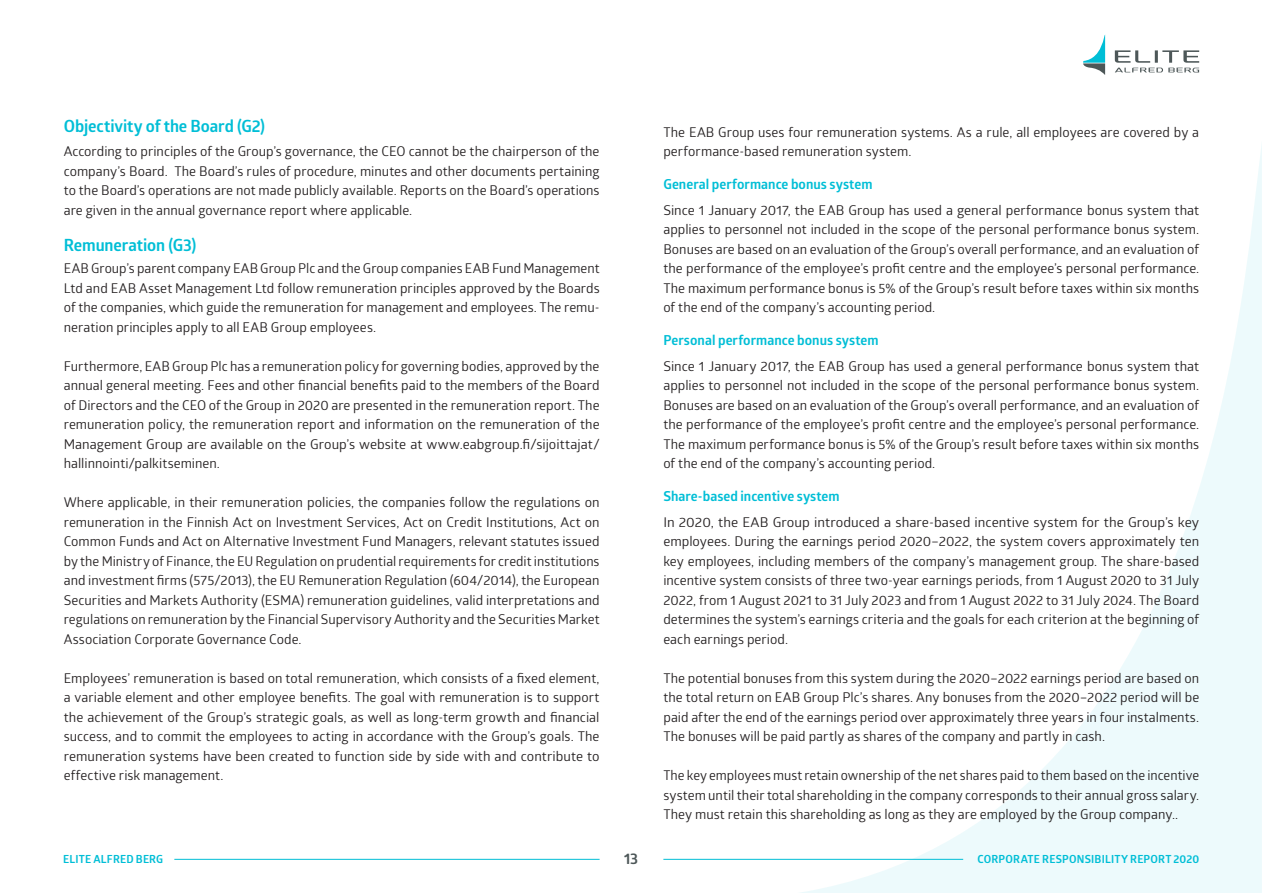
<style>
.page{position:relative;width:1263px;height:893px;background:#fff}
.page>*{position:absolute;margin:0;border:0;box-sizing:border-box;transform-origin:0 0}
.Väliotsikko_2{font:700 16.5px "Glober";letter-spacing:-.005em;color:#00bed6}
.t1{font:700 15px "Glober";color:#4d5758}
.Leipis-perusteksti{font:13.5px/19.5px "Glober";color:#231f20;text-align:justify}
.Väliotsikko_3{font:700 13.5px "Glober";letter-spacing:.005em;color:#00bed6}
.t2{font:700 10.95px "Glober";letter-spacing:.02em;color:#00bed6}
</style>
<div class="page">
<svg style="left:770px;top:145px;width:492px;height:748px"></svg>
<svg style="left:1115px;top:50px;width:84px;height:22px"></svg>
<svg style="left:1083px;top:35px;width:22px;height:40px"></svg>
<hr style="left:174px;top:859px;width:426px;height:1px;background:#00bed6">
<hr style="left:663px;top:859px;width:300px;height:1px;background:#00bed6">
<p class="Väliotsikko_2" style="left:64px;top:114px;width:203px">Objectivity of the Board (G2)</p>
<p class="Leipis-perusteksti" style="left:64px;top:141px;width:537px">According to principles of the Group’s governance, the CEO cannot be the chairperson of the company’s Board. The Board’s rules of procedure, minutes and other documents pertaining to the Board’s operations are not made publicly available. Reports on the Board’s operations are given in the annual governance report where applicable.</p>
<p class="Väliotsikko_2" style="left:64px;top:234px;width:134px">Remuneration (G3)</p>
<p class="Leipis-perusteksti" style="left:64px;top:258px;width:537px">EAB Group’s parent company EAB Group Plc and the Group companies EAB Fund Management Ltd and EAB Asset Management Ltd follow remuneration principles approved by the Boards of the companies, which guide the remuneration for management and employees. The remu&shy;neration principles apply to all EAB Group employees.</p>
<p class="Leipis-perusteksti" style="left:64px;top:355px;width:537px">Furthermore, EAB Group Plc has a remuneration policy for governing bodies, approved by the annual general meeting. Fees and other financial benefits paid to the members of the Board of Directors and the CEO of the Group in 2020 are presented in the remuneration report. The remuneration policy, the remuneration report and information on the remuneration of the Management Group are available on the Group’s website at www.eabgroup.fi/sijoittajat/ hallinnointi/palkitseminen.</p>
<p class="Leipis-perusteksti" style="left:64px;top:492px;width:537px">Where applicable, in their remuneration policies, the companies follow the regulations on remuneration in the Finnish Act on Investment Services, Act on Credit Institutions, Act on Common Funds and Act on Alternative Investment Fund Managers, relevant statutes issued by the Ministry of Finance, the EU Regulation on prudential requirements for credit institutions and investment firms (575/2013), the EU Remuneration Regulation (604/2014), the European Securities and Markets Authority (ESMA) remuneration guidelines, valid interpretations and regulations on remuneration by the Financial Supervisory Authority and the Securities Market Association Corporate Governance Code.</p>
<p class="Leipis-perusteksti" style="left:64px;top:667px;width:537px">Employees’ remuneration is based on total remuneration, which consists of a fixed element, a variable element and other employee benefits. The goal with remuneration is to support the achievement of the Group’s strategic goals, as well as long-term growth and financial success, and to commit the employees to acting in accordance with the Group’s goals. The remuneration systems have been created to function side by side with and contribute to effective risk management.</p>
<p class="Leipis-perusteksti" style="left:663px;top:121px;width:537px">The EAB Group uses four remuneration systems. As a rule, all employees are covered by a performance-based remuneration system.</p>
<p class="Väliotsikko_3" style="left:663px;top:175px;width:211px">General performance bonus system</p>
<p class="Leipis-perusteksti" style="left:663px;top:199px;width:537px">Since 1 January 2017, the EAB Group has used a general performance bonus system that applies to personnel not included in the scope of the personal performance bonus system.<br>Bonuses are based on an evaluation of the Group’s overall performance, and an evaluation of the performance of the employee’s profit centre and the employee’s personal performance.<br>The maximum performance bonus is 5% of the Group’s result before taxes within six months of the end of the company’s accounting period.</p>
<p class="Väliotsikko_3" style="left:663px;top:331px;width:217px">Personal performance bonus system</p>
<p class="Leipis-perusteksti" style="left:663px;top:355px;width:537px">Since 1 January 2017, the EAB Group has used a general performance bonus system that applies to personnel not included in the scope of the personal performance bonus system.<br>Bonuses are based on an evaluation of the Group’s overall performance, and an evaluation of the performance of the employee’s profit centre and the employee’s personal performance.<br>The maximum performance bonus is 5% of the Group’s result before taxes within six months of the end of the company’s accounting period.</p>
<p class="Väliotsikko_3" style="left:663px;top:487px;width:178px">Share-based incentive system</p>
<p class="Leipis-perusteksti" style="left:663px;top:511px;width:537px">In 2020, the EAB Group introduced a share-based incentive system for the Group’s key employees. During the earnings period 2020–2022, the system covers approximately ten key employees, including members of the company’s management group. The share-based incentive system consists of three two-year earnings periods, from 1 August 2020 to 31 July 2022, from 1 August 2021 to 31 July 2023 and from 1 August 2022 to 31 July 2024. The Board determines the system’s earnings criteria and the goals for each criterion at the beginning of each earnings period.</p>
<p class="Leipis-perusteksti" style="left:663px;top:667px;width:537px">The potential bonuses from this system during the 2020–2022 earnings period are based on the total return on EAB Group Plc’s shares. Any bonuses from the 2020–2022 period will be paid after the end of the earnings period over approximately three years in four instalments.<br>The bonuses will be paid partly as shares of the company and partly in cash.</p>
<p class="Leipis-perusteksti" style="left:663px;top:765px;width:537px">The key employees must retain ownership of the net shares paid to them based on the incentive system until their total shareholding in the company corresponds to their annual gross salary.<br>They must retain this shareholding as long as they are employed by the Group company..</p>
<p class="t2" style="left:63px;top:852px;width:102px">ELITE ALFRED BERG</p>
<p class="t1" style="left:624px;top:847px;width:16px">13</p>
<p class="t2" style="left:977px;top:852px;width:223px">CORPORATE RESPONSIBILITY REPORT 2020</p>
</div>
